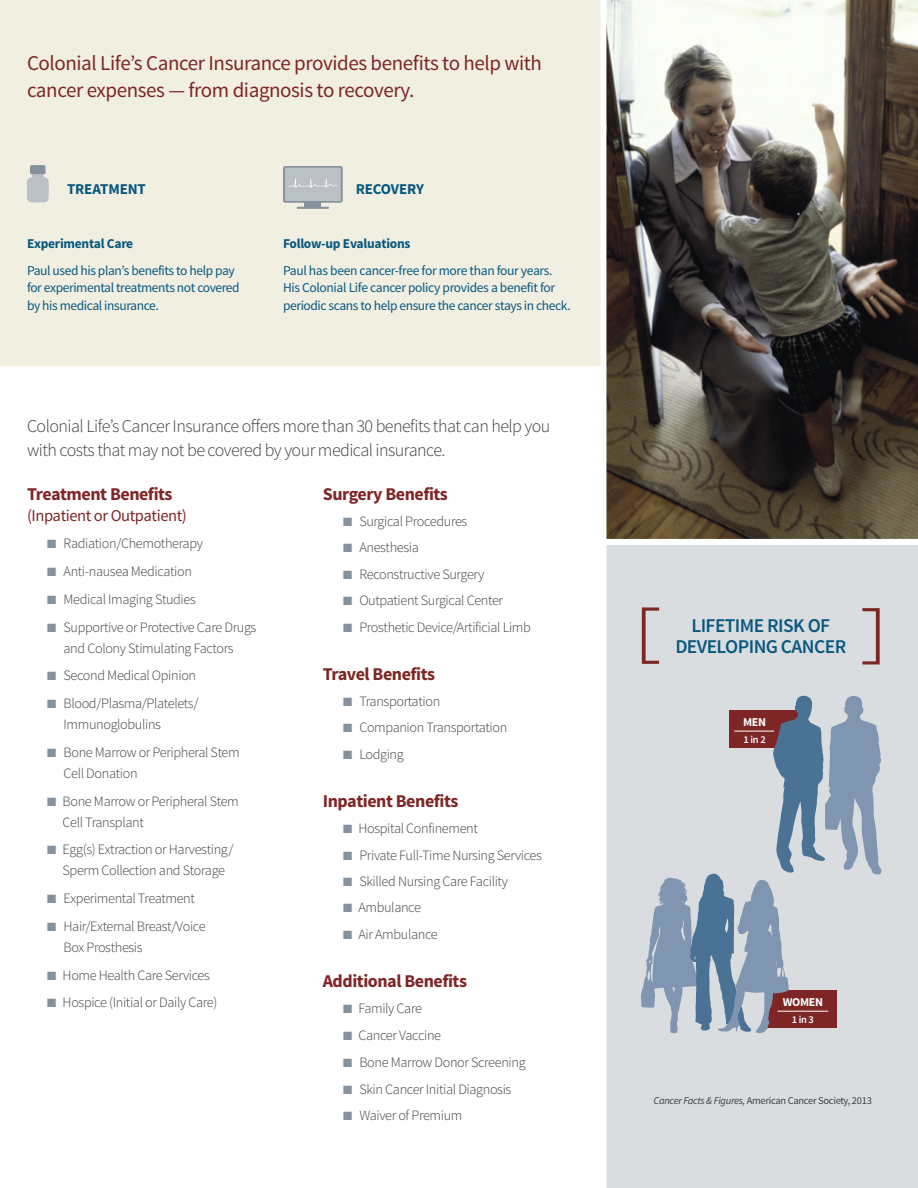
<style>
.page{position:relative;width:918px;height:1188px;background:#fff}
.page>*{position:absolute;margin:0;border:0;box-sizing:border-box;transform-origin:0 0}
.t1{font:21px/27px "Source Sans Pro";letter-spacing:-.02em;color:#7e2625}
.t2{font:600 19.5px/21px "Source Sans Pro";letter-spacing:-.03em;color:#08587e;text-align:center}
.t3{font:300 18px/24px "Source Sans Pro";letter-spacing:-.03em;color:#3e3e3f}
.t4{font:700 18px "Source Sans Pro";letter-spacing:-.025em;color:#7e2625}
.t5{font:16.5px "Source Sans Pro";letter-spacing:-.025em;color:#7e2625}
.t6{font:700 15px "Source Sans Pro";letter-spacing:-.01em;color:#08587e}
.t7{font:300 14.25px/21px "Source Sans Pro";letter-spacing:-.025em;color:#3e3e3f}
.t8{font:13.5px/17.2px "Source Sans Pro";letter-spacing:-.03em;color:#08587e}
.t9{font:700 13.5px "Source Sans Pro";letter-spacing:-.02em;color:#08587e}
.t10{font:700 12px "Source Sans Pro";letter-spacing:-.03em;color:#fff}
.t11{font:10.5px "Source Sans Pro";letter-spacing:-.03em;color:#3e3e3f}
.t12{font:600 10.5px "Source Sans Pro";color:#fff}
.s1{color:#85929d}
.s2{font-style:italic}
</style>
<div class="page">
<div style="left:0;top:0;width:606px;height:367px;background:#f1efe2"></div>
<img style="left:606px;top:0;width:312px;height:539px">
<svg style="left:27px;top:174px;width:22px;height:28px"></svg>
<div style="left:30px;top:165px;width:16px;height:9px;background:#85929d;border-radius:2px"></div>
<hr style="left:297px;top:207px;width:32px;height:2px;background:#85929d">
<div style="left:304px;top:202px;width:17px;height:5px;background:#85929d"></div>
<div style="left:283px;top:166px;width:60px;height:37px;background:#85929d;border-radius:2px"></div>
<div style="left:285px;top:168px;width:56px;height:33px;background:#bbc0c6"></div>
<svg style="left:288px;top:178px;width:50px;height:10px"></svg>
<div style="left:604px;top:541px;width:314px;height:647px;background:#dadde0"></div>
<div style="left:605px;top:539px;width:313px;height:6px;background:#fff"></div>
<svg style="left:862px;top:608px;width:18px;height:56px"></svg>
<svg style="left:642px;top:607px;width:17px;height:57px"></svg>
<svg style="left:641px;top:696px;width:241px;height:337px"></svg>
<div style="left:0;top:366px;width:606px;height:6px;background:#fff"></div>
<div style="left:600px;top:0;width:6px;height:1188px;background:#fff"></div>
<h1 class="t1" style="left:27px;top:50px;width:517px">Colonial Life’s Cancer Insurance provides benefits to help with cancer expenses — from diagnosis to recovery.</h1>
<p class="t6" style="left:67px;top:179px;width:80px">TREATMENT</p>
<p class="t6" style="left:356px;top:179px;width:70px">RECOVERY</p>
<p class="t9" style="left:27px;top:235px;width:108px">Experimental Care</p>
<p class="t9" style="left:283px;top:235px;width:129px">Follow-up Evaluations</p>
<p class="t8" style="left:27px;top:262px;width:214px">Paul used his plan’s benefits to help pay for experimental treatments not covered by his medical insurance.</p>
<p class="t8" style="left:283px;top:262px;width:289px">Paul has been cancer-free for more than four years.<br>His Colonial Life cancer policy provides a benefit for periodic scans to help ensure the cancer stays in check.</p>
<p class="t3" style="left:27px;top:414px;width:525px">Colonial Life’s Cancer Insurance offers more than 30 benefits that can help you with costs that may not be covered by your medical insurance.</p>
<p class="t4" style="left:27px;top:482px;width:147px">Treatment Benefits</p>
<p class="t5" style="left:27px;top:505px;width:161px">(Inpatient or Outpatient)</p>
<p class="t7" style="left:47px;top:533px;width:157px"><span class="s1">■</span> Radiation/Chemotherapy</p>
<p class="t7" style="left:47px;top:561px;width:146px"><span class="s1">■</span> Anti-nausea Medication</p>
<p class="t7" style="left:47px;top:589px;width:150px"><span class="s1">■</span> Medical Imaging Studies</p>
<p class="t7" style="left:47px;top:616px;width:211px;text-align:center"><span class="s1">■</span> Supportive or Protective Care Drugs and Colony Stimulating Factors</p>
<p class="t7" style="left:47px;top:665px;width:150px"><span class="s1">■</span> Second Medical Opinion</p>
<p class="t7" style="left:64px;top:693px;width:136px;text-indent:-16px"><span class="s1">■</span> Blood/Plasma/Platelets/<br>Immunoglobulins</p>
<p class="t7" style="left:64px;top:742px;width:178px;text-indent:-16px"><span class="s1">■</span> Bone Marrow or Peripheral Stem<br>Cell Donation</p>
<p class="t7" style="left:63px;top:790px;width:178px;text-indent:-15px"><span class="s1">■</span> Bone Marrow or Peripheral Stem<br>Cell Transplant</p>
<p class="t7" style="left:47px;top:839px;width:188px;text-align:center"><span class="s1">■</span> Egg(s) Extraction or Harvesting/<br>Sperm Collection and Storage</p>
<p class="t7" style="left:47px;top:888px;width:149px"><span class="s1">■</span> Experimental Treatment</p>
<p class="t7" style="left:64px;top:916px;width:144px;text-indent:-16px"><span class="s1">■</span> Hair/External Breast/Voice<br>Box Prosthesis</p>
<p class="t7" style="left:47px;top:964px;width:164px"><span class="s1">■</span> Home Health Care Services</p>
<p class="t7" style="left:47px;top:992px;width:172px"><span class="s1">■</span> Hospice (Initial or Daily Care)</p>
<p class="t4" style="left:323px;top:482px;width:127px">Surgery Benefits</p>
<p class="t7" style="left:343px;top:511px;width:126px"><span class="s1">■</span> Surgical Procedures</p>
<p class="t7" style="left:343px;top:537px;width:77px"><span class="s1">■</span> Anesthesia</p>
<p class="t7" style="left:343px;top:564px;width:143px"><span class="s1">■</span> Reconstructive Surgery</p>
<p class="t7" style="left:343px;top:590px;width:162px"><span class="s1">■</span> Outpatient Surgical Center</p>
<p class="t7" style="left:343px;top:616px;width:189px"><span class="s1">■</span> Prosthetic Device/Artificial Limb</p>
<p class="t4" style="left:323px;top:662px;width:114px">Travel Benefits</p>
<p class="t7" style="left:343px;top:691px;width:99px"><span class="s1">■</span> Transportation</p>
<p class="t7" style="left:343px;top:717px;width:166px"><span class="s1">■</span> Companion Transportation</p>
<p class="t7" style="left:343px;top:744px;width:62px"><span class="s1">■</span> Lodging</p>
<p class="t4" style="left:323px;top:789px;width:137px">Inpatient Benefits</p>
<p class="t7" style="left:343px;top:818px;width:136px"><span class="s1">■</span> Hospital Confinement</p>
<p class="t7" style="left:343px;top:844px;width:200px"><span class="s1">■</span> Private Full-Time Nursing Services</p>
<p class="t7" style="left:343px;top:871px;width:166px"><span class="s1">■</span> Skilled Nursing Care Facility</p>
<p class="t7" style="left:343px;top:897px;width:79px"><span class="s1">■</span> Ambulance</p>
<p class="t7" style="left:343px;top:924px;width:96px"><span class="s1">■</span> Air Ambulance</p>
<p class="t4" style="left:323px;top:969px;width:146px">Additional Benefits</p>
<p class="t7" style="left:343px;top:998px;width:80px"><span class="s1">■</span> Family Care</p>
<p class="t7" style="left:343px;top:1024px;width:100px"><span class="s1">■</span> Cancer Vaccine</p>
<p class="t7" style="left:343px;top:1052px;width:184px"><span class="s1">■</span> Bone Marrow Donor Screening</p>
<p class="t7" style="left:343px;top:1079px;width:170px"><span class="s1">■</span> Skin Cancer Initial Diagnosis</p>
<p class="t7" style="left:343px;top:1105px;width:121px"><span class="s1">■</span> Waiver of Premium</p>
<h2 class="t2" style="left:675px;top:616px;width:172px">LIFETIME RISK OF<br>DEVELOPING CANCER</h2>
<p class="t10" style="left:743px;top:715px;width:24px">MEN</p>
<p class="t12" style="left:744px;top:733px;width:24px">1 in 2</p>
<p class="t10" style="left:783px;top:994px;width:42px">WOMEN</p>
<p class="t12" style="left:792px;top:1013px;width:24px">1 in 3</p>
<p class="t11" style="left:654px;top:1094px;width:220px"><span class="s2">Cancer Facts &amp; Figures,</span> American Cancer Society, 2013</p>
</div>
